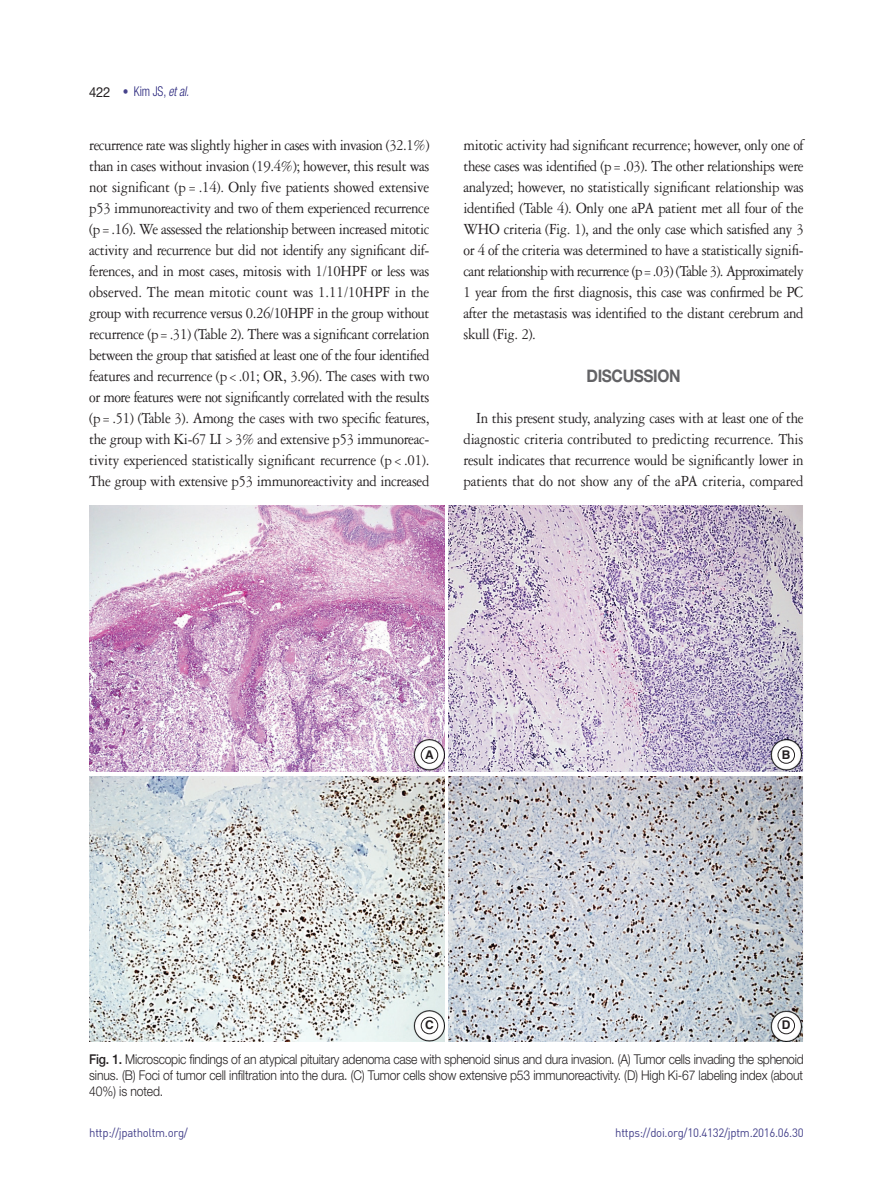
<style>
.page{position:relative;width:893px;height:1191px;background:#fff}
.page>*{position:absolute;margin:0;border:0;box-sizing:border-box;transform-origin:0 0}
.t1{font:700 17.25px "Helvetica Neue LT Std";letter-spacing:-.025em;color:#636366;scale:.9 1}
.t2{font:16.5px/21px "Garamond 3 LT Std";letter-spacing:-.025em;color:#231f20;text-align:justify;scale:.9 1}
.t3{font:300 13.5px/16.2px "Helvetica Neue LT Std";letter-spacing:-.01em;color:#231f20;text-align:justify;scale:.9 1}
.t4{font:300 condensed 13.5px "Helvetica Neue LT Std";color:#26237b;scale:.9 1}
.t5{font:12px "Dinreg";letter-spacing:-.025em;color:#45428b;scale:.95 1}
.t6{font:700 12px "Helvetica LT Std";color:#231f20}
.s1{font-weight:400;font-stretch:normal;font-size:13.8px;color:#231f20}
.s2{font-size:12.75px;color:#45428b}
.s3{font-style:italic}
.s4{font-weight:500}
</style>
<div class="page">
<img style="left:89px;top:506px;width:355px;height:265px">
<img style="left:449px;top:506px;width:355px;height:265px">
<img style="left:89px;top:776px;width:355px;height:265px">
<img style="left:449px;top:776px;width:355px;height:265px">
<div style="left:421px;top:746px;width:17px;height:17px;background:#fff;border-radius:50%"></div>
<div style="left:421px;top:746px;width:17px;height:17px;border:1px solid #231f20;border-radius:50%"></div>
<div style="left:421px;top:1017px;width:17px;height:16px;background:#fff;border-radius:50%"></div>
<div style="left:421px;top:1017px;width:17px;height:17px;border:1px solid #231f20;border-radius:50%"></div>
<div style="left:778px;top:746px;width:16px;height:17px;background:#fff;border-radius:50%"></div>
<div style="left:778px;top:746px;width:17px;height:17px;border:1px solid #231f20;border-radius:50%"></div>
<div style="left:778px;top:1017px;width:16px;height:16px;background:#fff;border-radius:50%"></div>
<div style="left:778px;top:1017px;width:17px;height:17px;border:1px solid #231f20;border-radius:50%"></div>
<p class="t4" style="left:89px;top:84px;width:113px"><span class="s1">422</span> <span class="s2">•</span> Kim JS, <span class="s3">et al.</span></p>
<p class="t2" style="left:89px;top:134px;width:380px">recurrence rate was slightly higher in cases with invasion (32.1%) than in cases without invasion (19.4%); however, this result was not significant (p=.14). Only five patients showed extensive p53 immunoreactivity and two of them experienced recurrence (p=.16). We assessed the relationship between increased mitotic activity and recurrence but did not identify any significant dif&shy;ferences, and in most cases, mitosis with 1/10HPF or less was observed. The mean mitotic count was 1.11/10HPF in the group with recurrence versus 0.26/10HPF in the group without recurrence (p=.31) (Table 2). There was a significant correlation between the group that satisfied at least one of the four identified features and recurrence (p&lt;.01; OR, 3.96). The cases with two or more features were not significantly correlated with the results (p=.51) (Table 3). Among the cases with two specific features, the group with Ki-67 LI &gt;3% and extensive p53 immunoreac&shy;tivity experienced statistically significant recurrence (p&lt;.01).<br>The group with extensive p53 immunoreactivity and increased</p>
<p class="t2" style="left:463px;top:134px;width:380px">mitotic activity had significant recurrence; however, only one of these cases was identified (p=.03). The other relationships were analyzed; however, no statistically significant relationship was identified (Table 4). Only one aPA patient met all four of the WHO criteria (Fig. 1), and the only case which satisfied any 3 or 4 of the criteria was determined to have a statistically signifi&shy;cant relationship with recurrence (p=.03) (Table 3). Approximately 1 year from the first diagnosis, this case was confirmed be PC after the metastasis was identified to the distant cerebrum and skull (Fig. 2).</p>
<p class="t1" style="left:587px;top:365px;width:106px">DISCUSSION</p>
<p class="t2" style="left:463px;top:407px;width:379px;text-indent:13px">In this present study, analyzing cases with at least one of the diagnostic criteria contributed to predicting recurrence. This result indicates that recurrence would be significantly lower in patients that do not show any of the aPA criteria, compared</p>
<p class="t6" style="left:425px;top:747px;width:10px">A</p>
<p class="t6" style="left:425px;top:1018px;width:10px">C</p>
<p class="t6" style="left:782px;top:747px;width:10px">B</p>
<p class="t6" style="left:782px;top:1018px;width:10px">D</p>
<p class="t3" style="left:89px;top:1050px;width:795px"><span class="s4">Fig. 1.</span> Microscopic findings of an atypical pituitary adenoma case with sphenoid sinus and dura invasion. (A) Tumor cells invading the sphenoid sinus. (B) Foci of tumor cell infiltration into the dura. (C) Tumor cells show extensive p53 immunoreactivity. (D) High Ki-67 labeling index (about 40%) is noted.</p>
<p class="t5" style="left:89px;top:1125px;width:105px">http://jpatholtm.org/</p>
<p class="t5" style="left:615px;top:1125px;width:200px">https://doi.org/10.4132/jptm.2016.06.30</p>
</div>
